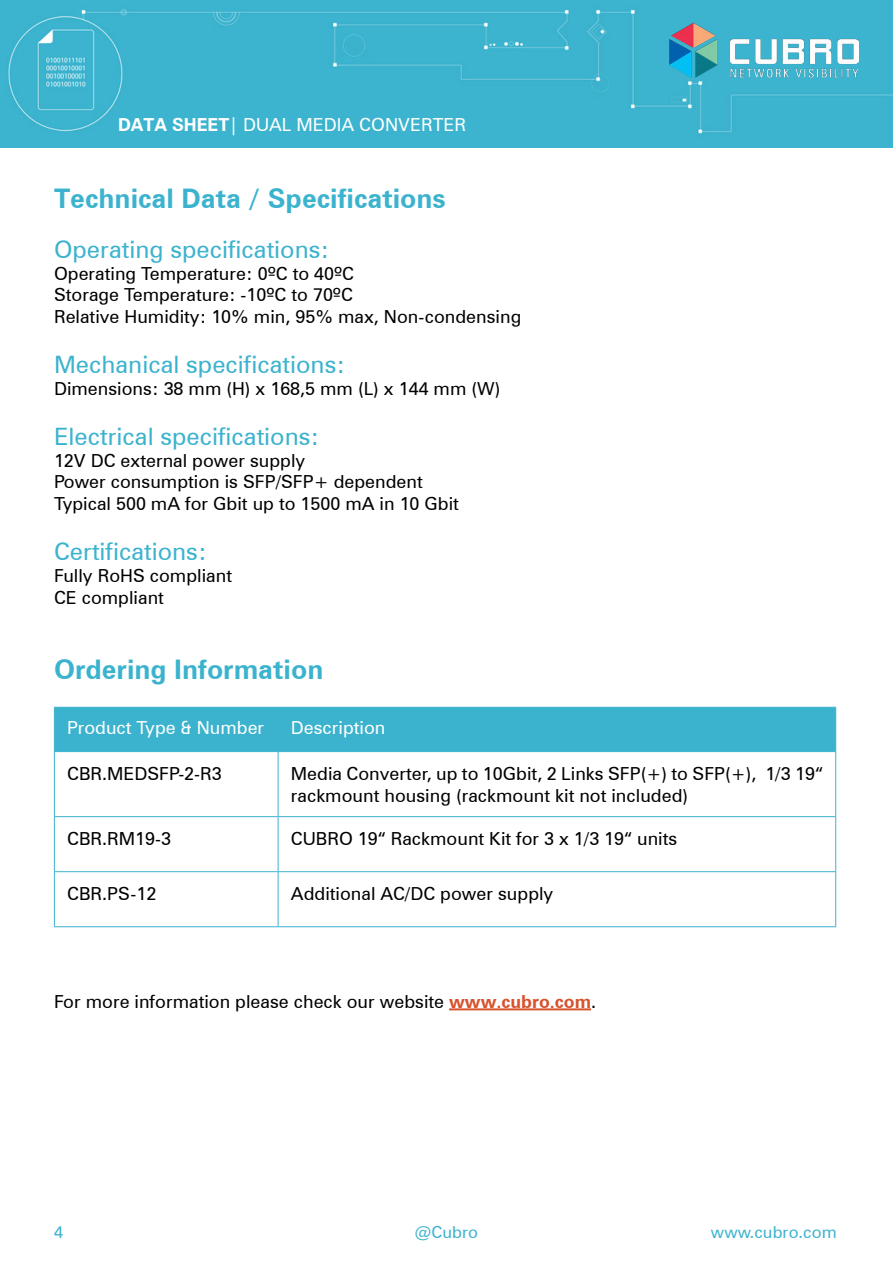
<style>
.page{position:relative;width:893px;height:1263px;background:#fff}
.page>*{position:absolute;margin:0;border:0;box-sizing:border-box;transform-origin:0 0}
.t1{font:700 27px "Zurich BT";color:#3cb3ce}
.t2{font:24px "Zurich BT";color:#3cb3ce}
.t3{font:18px/21.6px "Zurich BT";color:#000}
.t4{font:18px "Zurich BT";color:#fff}
.t5{font:16.5px "Zurich BT";color:#3cb3ce}
.s1{font-weight:700}
.s2{font-weight:700;color:#d8522c}
</style>
<div class="page">
<div style="left:0;top:0;width:893px;height:147px;background:#3cb4cf"></div>
<img style="left:669px;top:17px;width:189px;height:65px">
<hr style="left:449px;top:1008px;width:142px;height:2px;background:#d8522c">
<div style="left:55px;top:708px;width:780px;height:43px;background:#3cb3ce"></div>
<svg style="left:55px;top:752px;width:780px;height:174px"></svg>
<hr style="left:54px;top:707px;width:224px;height:1px;background:#3cb3ce">
<hr style="left:54px;top:708px;width:1px;height:43px;background:#3cb3ce">
<hr style="left:54px;top:817px;width:1px;height:54px;background:#3cb3ce">
<hr style="left:54px;top:871px;width:224px;height:1px;background:#3cb3ce">
<hr style="left:54px;top:872px;width:1px;height:54px;background:#3cb3ce">
<hr style="left:54px;top:926px;width:224px;height:1px;background:#3cb3ce">
<hr style="left:278px;top:707px;width:558px;height:1px;background:#3cb3ce">
<hr style="left:278px;top:708px;width:1px;height:43px;background:#3cb3ce">
<hr style="left:835px;top:708px;width:1px;height:43px;background:#3cb3ce">
<hr style="left:278px;top:752px;width:1px;height:64px;background:#3cb3ce">
<hr style="left:278px;top:817px;width:1px;height:54px;background:#3cb3ce">
<hr style="left:835px;top:817px;width:1px;height:54px;background:#3cb3ce">
<hr style="left:278px;top:871px;width:558px;height:1px;background:#3cb3ce">
<hr style="left:278px;top:872px;width:1px;height:54px;background:#3cb3ce">
<hr style="left:835px;top:872px;width:1px;height:54px;background:#3cb3ce">
<hr style="left:278px;top:926px;width:558px;height:1px;background:#3cb3ce">
<hr style="left:54px;top:751px;width:224px;height:1px;background:#3cb3ce">
<hr style="left:54px;top:752px;width:1px;height:64px;background:#3cb3ce">
<hr style="left:278px;top:751px;width:558px;height:1px;background:#3cb3ce">
<hr style="left:835px;top:752px;width:1px;height:64px;background:#3cb3ce">
<hr style="left:54px;top:816px;width:224px;height:1px;background:#3cb3ce">
<hr style="left:278px;top:816px;width:558px;height:1px;background:#3cb3ce">
<p class="t4" style="left:118px;top:117px;width:350px"><span class="s1">DATA SHEET</span>| DUAL MEDIA CONVERTER</p>
<h1 class="t1" style="left:54px;top:188px;width:393px">Technical Data / Specifications</h1>
<h2 class="t2" style="left:54px;top:240px;width:277px">Operating specifications:</h2>
<p class="t3" style="left:54px;top:264px;width:469px">Operating Temperature: 0ºC to 40ºC<br>Storage Temperature: -10ºC to 70ºC<br>Relative Humidity: 10% min, 95% max, Non-condensing</p>
<h2 class="t2" style="left:54px;top:356px;width:293px">Mechanical specifications:</h2>
<p class="t3" style="left:54px;top:379px;width:448px">Dimensions: 38 mm (H) x 168,5 mm (L) x 144 mm (W)</p>
<h2 class="t2" style="left:54px;top:428px;width:267px">Electrical specifications:</h2>
<p class="t3" style="left:54px;top:451px;width:406px">12V DC external power supply<br>Power consumption is SFP/SFP+ dependent<br>Typical 500 mA for Gbit up to 1500 mA in 10 Gbit</p>
<h2 class="t2" style="left:54px;top:543px;width:154px">Certifications:</h2>
<p class="t3" style="left:54px;top:566px;width:180px">Fully RoHS compliant<br>CE compliant</p>
<h1 class="t1" style="left:54px;top:659px;width:271px">Ordering Information</h1>
<p class="t4" style="left:67px;top:720px;width:199px">Product Type &amp; Number</p>
<p class="t4" style="left:291px;top:720px;width:96px">Description</p>
<p class="t3" style="left:67px;top:764px;width:156px">CBR.MEDSFP-2-R3</p>
<p class="t3" style="left:291px;top:764px;width:534px">Media Converter, up to 10Gbit, 2 Links SFP(+) to SFP(+), 1/3 19“ rackmount housing (rackmount kit not included)</p>
<p class="t3" style="left:67px;top:829px;width:105px">CBR.RM19-3</p>
<p class="t3" style="left:291px;top:829px;width:388px">CUBRO 19“ Rackmount Kit for 3 x 1/3 19“ units</p>
<p class="t3" style="left:67px;top:885px;width:91px">CBR.PS-12</p>
<p class="t3" style="left:291px;top:885px;width:264px">Additional AC/DC power supply</p>
<p class="t3" style="left:54px;top:992px;width:544px">For more information please check our website <span class="s2">www.cubro.com</span>.</p>
<p class="t5" style="left:415px;top:1226px;width:65px">@Cubro</p>
<p class="t5" style="left:54px;top:1226px;width:11px">4</p>
<p class="t5" style="left:711px;top:1226px;width:127px">www.cubro.com</p>
</div>
